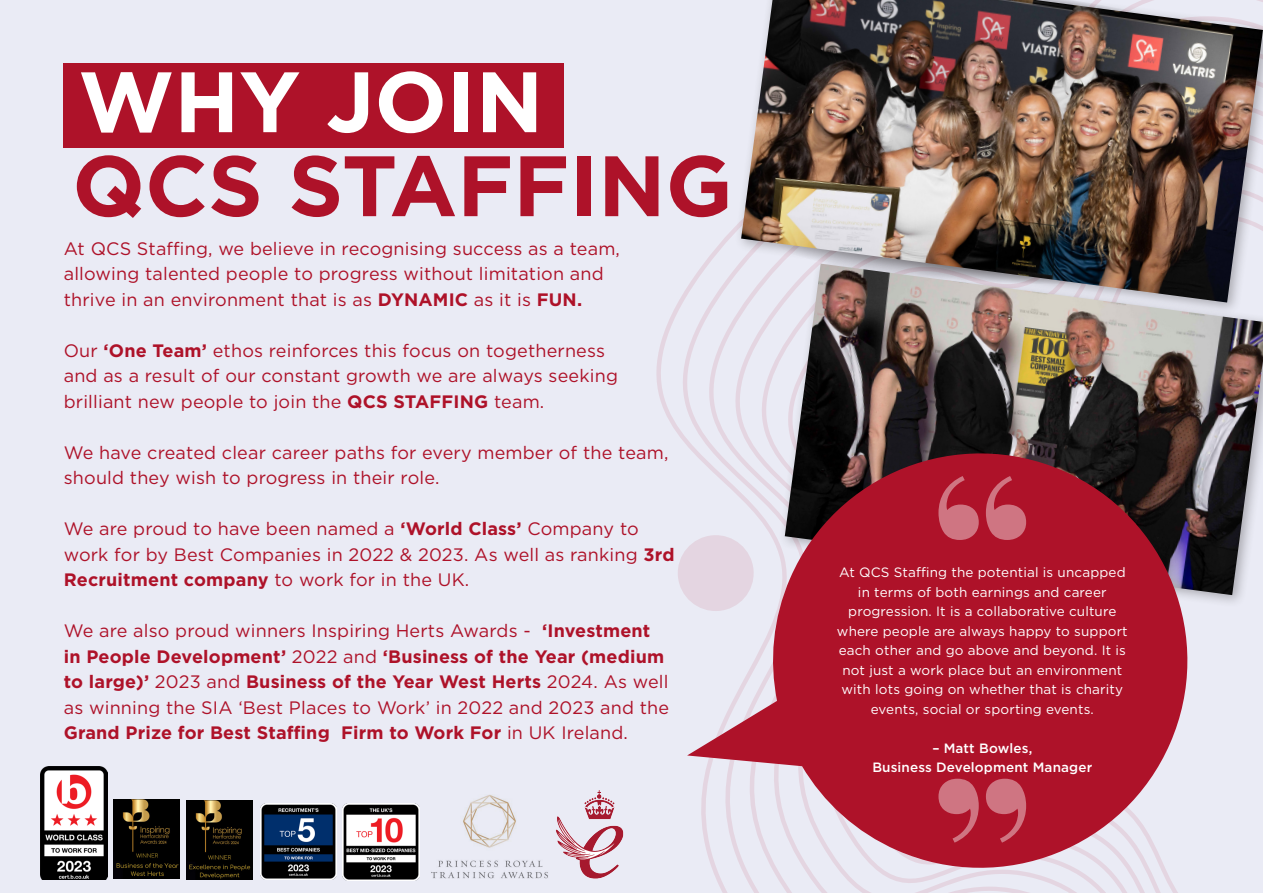
<style>
.page{position:relative;width:1263px;height:893px;background:#eaebf5}
.page>*{position:absolute;margin:0;border:0;box-sizing:border-box;transform-origin:0 0}
.t1{font:700 85.5px "Gotham";color:#ae1229}
.t2{font:700 85.5px "Gotham";color:#fff}
.t3{font:18px/25.5px "Gotham";letter-spacing:.01em;color:#ae1229}
.t4{font:13.5px/19.5px "Gotham";letter-spacing:.01em;color:#fff;text-align:center}
.t5{font:500 13.5px "Gotham";letter-spacing:.01em;color:#fff}
.s1{font-weight:700}
</style>
<div class="page">
<svg style="left:656px;top:228px;width:122px;height:217px"></svg>
<svg style="left:678px;top:549px;width:9px;height:48px"></svg>
<img style="left:741px;top:0;width:522px;height:303px">
<div style="left:778px;top:257px;width:485px;height:352px;background:#231f20;opacity:.32"></div>
<img style="left:785px;top:264px;width:478px;height:331px">
<svg style="left:687px;top:425px;width:529px;height:468px;fill:#ae1229"></svg>
<svg style="left:820px;top:476px;width:412px;height:112px;background:#8c1b2d"></svg>
<svg style="left:938px;top:779px;width:88px;height:64px;background:#bd4153"></svg>
<div style="left:64px;top:64px;width:500px;height:84px;background:#ae1229"></div>
<img style="left:40px;top:766px;width:67px;height:113px">
<img style="left:113px;top:799px;width:66px;height:79px">
<img style="left:260px;top:803px;width:76px;height:76px">
<img style="left:343px;top:803px;width:77px;height:77px">
<img style="left:556px;top:790px;width:68px;height:89px">
<img style="left:431px;top:795px;width:117px;height:84px">
<img style="left:187px;top:800px;width:66px;height:80px">
<p class="t2" style="left:78px;top:45px;width:466px">WHY JOIN</p>
<p class="t1" style="left:72px;top:129px;width:662px">QCS STAFFING</p>
<p class="t3" style="left:64px;top:235px;width:558px">At QCS Staffing, we believe in recognising success as a team, allowing talented people to progress without limitation and thrive in an environment that is as <span class="s1">DYNAMIC</span> as it is <span class="s1">FUN.</span></p>
<p class="t3" style="left:64px;top:337px;width:556px">Our <span class="s1">‘One Team’</span> ethos reinforces this focus on togetherness and as a result of our constant growth we are always seeking brilliant new people to join the <span class="s1">QCS STAFFING</span> team.</p>
<p class="t3" style="left:64px;top:439px;width:606px">We have created clear career paths for every member of the team, should they wish to progress in their role.</p>
<p class="t3" style="left:64px;top:516px;width:612px">We are proud to have been named a <span class="s1">‘World Class’</span> Company to work for by Best Companies in 2022 &amp; 2023. As well as ranking <span class="s1">3rd<br>Recruitment company</span> to work for in the UK.</p>
<p class="t3" style="left:64px;top:618px;width:607px">We are also proud winners Inspiring Herts Awards - <span class="s1">‘Investment in People Development’</span> 2022 and <span class="s1">‘Business of the Year (medium to large)’</span> 2023 and <span class="s1">Business of the Year West Herts</span> 2024. As well as winning the SIA ‘Best Places to Work’ in 2022 and 2023 and the <span class="s1">Grand Prize for Best Staffing Firm to Work For</span> in UK Ireland.</p>
<p class="t4" style="left:837px;top:563px;width:292px">At QCS Staffing the potential is uncapped in terms of both earnings and career progression. It is a collaborative culture where people are always happy to support each other and go above and beyond. It is not just a work place but an environment with lots going on whether that is charity events, social or sporting events.</p>
<p class="t5" style="left:932px;top:739px;width:101px">– Matt Bowles,</p>
<p class="t5" style="left:872px;top:759px;width:221px">Business Development Manager</p>
</div>
